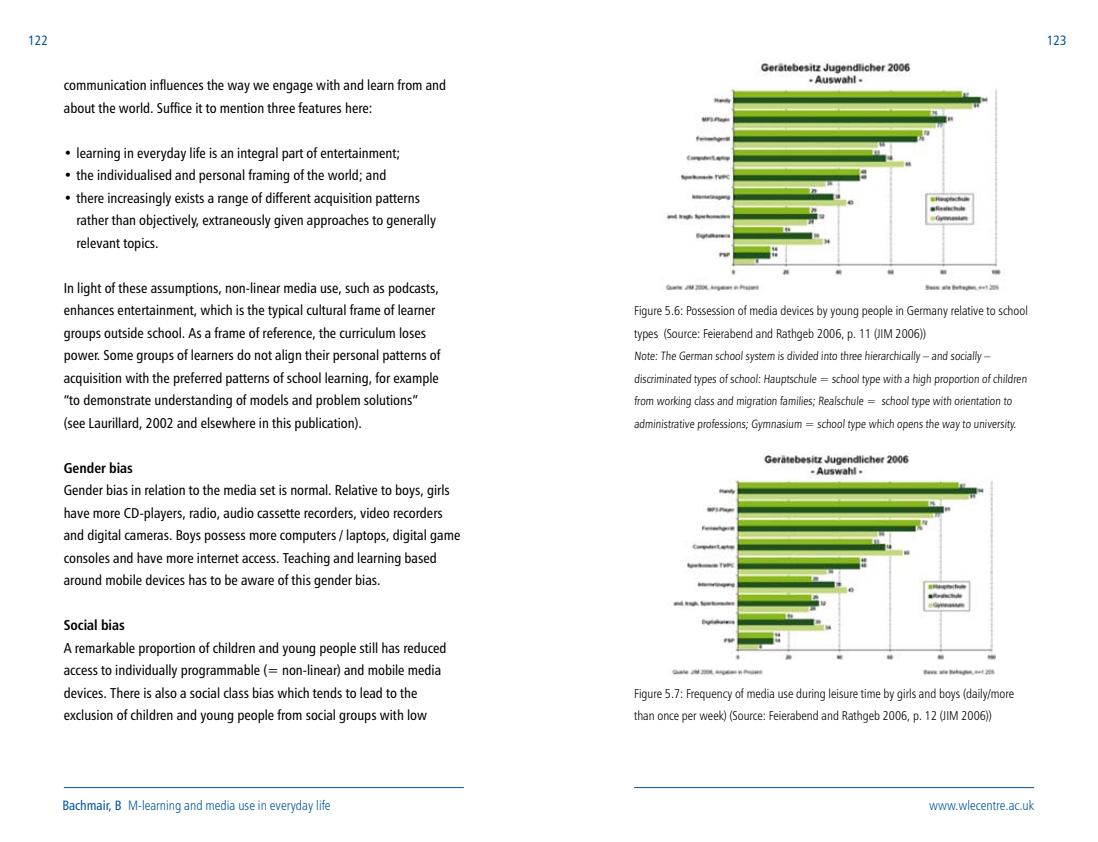
<style>
.page{position:relative;width:1098px;height:842px;background:#fff}
.page>*{position:absolute;margin:0;border:0;box-sizing:border-box;transform-origin:0 0}
.t1{font:14.25px/22.5px "Humanist 777 BT Roman Condensed B";color:#000}
.t2{font:14.25px "Humanist 777 BT Bold Condensed B";color:#000}
.t3{font:13.5px "Humanist 777 BT Light Condensed B";color:#0055a0}
.t4{font:13.5px "Humanist 777 BT Roman Condensed B";color:#0055a0}
.t5{font:12.75px/22.5px "Humanist 777 BT Light Condensed B";color:#000}
.t6{font:12px/22.5px "Humanist 777 BT Light Condensed B";color:#000}
.s1{font-family:"Humanist 777 BT Roman Condensed B"}
</style>
<div class="page">
<hr style="left:64px;top:787px;width:399px;height:1px;background:#0055a0">
<hr style="left:634px;top:787px;width:399px;height:1px;background:#0055a0">
<img style="left:665px;top:60px;width:336px;height:232px">
<img style="left:672px;top:453px;width:324px;height:222px">
<p class="t4" style="left:28px;top:32px;width:21px">122</p>
<p class="t1" style="left:64px;top:74px;width:384px">communication influences the way we engage with and learn from and about the world. Suffice it to mention three features here:</p>
<p class="t1" style="left:64px;top:141px;width:338px">• learning in everyday life is an integral part of entertainment;</p>
<p class="t1" style="left:64px;top:164px;width:324px">• the individualised and personal framing of the world; and</p>
<p class="t1" style="left:76px;top:186px;width:361px;text-indent:-13px">• there increasingly exists a range of different acquisition patterns rather than objectively, extraneously given approaches to generally relevant topics.</p>
<p class="t1" style="left:64px;top:276px;width:378px">In light of these assumptions, non-linear media use, such as podcasts, enhances entertainment, which is the typical cultural frame of learner groups outside school. As a frame of reference, the curriculum loses power. Some groups of learners do not align their personal patterns of acquisition with the preferred patterns of school learning, for example “to demonstrate understanding of models and problem solutions” (see Laurillard, 2002 and elsewhere in this publication).</p>
<p class="t2" style="left:64px;top:462px;width:71px">Gender bias</p>
<p class="t1" style="left:64px;top:479px;width:398px">Gender bias in relation to the media set is normal. Relative to boys, girls have more CD-players, radio, audio cassette recorders, video recorders and digital cameras. Boys possess more computers / laptops, digital game consoles and have more internet access. Teaching and learning based around mobile devices has to be aware of this gender bias.</p>
<p class="t2" style="left:64px;top:619px;width:63px">Social bias</p>
<p class="t1" style="left:64px;top:636px;width:384px">A remarkable proportion of children and young people still has reduced access to individually programmable (= non-linear) and mobile media devices. There is also a social class bias which tends to lead to the exclusion of children and young people from social groups with low</p>
<p class="t4" style="left:1046px;top:32px;width:21px">123</p>
<p class="t5" style="left:634px;top:299px;width:395px">Figure 5.6: Possession of media devices by young people in Germany relative to school types (Source: Feierabend and Rathgeb 2006, p. 11 (JIM 2006))</p>
<p class="t6" style="left:634px;top:344px;width:395px">Note: The German school system is divided into three hierarchically – and socially – discriminated types of school: Hauptschule = school type with a high proportion of children from working class and migration families; Realschule = school type with orientation to administrative professions; Gymnasium = school type which opens the way to university.</p>
<p class="t5" style="left:634px;top:682px;width:381px">Figure 5.7: Frequency of media use during leisure time by girls and boys (daily/more than once per week) (Source: Feierabend and Rathgeb 2006, p. 12 (JIM 2006))</p>
<p class="t3" style="left:62px;top:797px;width:269px"><span class="s1">Bachmair, B</span> M-learning and media use in everyday life</p>
<p class="t3" style="left:928px;top:797px;width:106px">www.wlecentre.ac.uk</p>
</div>
